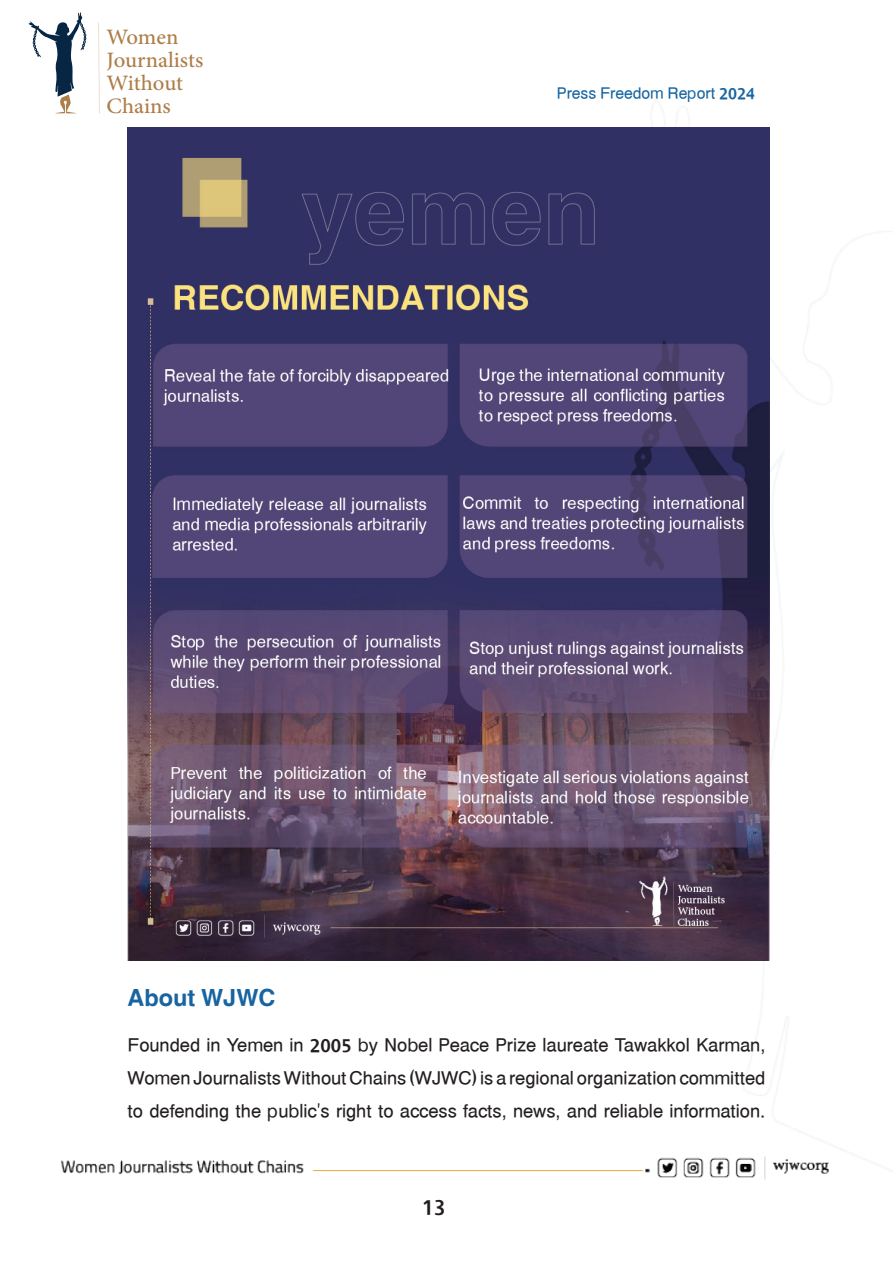
<style>
.page{position:relative;width:893px;height:1263px;background:#fff}
.page>*{position:absolute;margin:0;border:0;box-sizing:border-box;transform-origin:0 0}
.t1{font:30.75px/23.1px "Adobe Arabic";color:#ad7e48}
.t2{font:700 27px "Hacen Tunisia";color:#1864a1}
.t3{font:24px "Hacen Tunisia";color:#231f20}
.t4{font:21px/33px "Hacen Tunisia Lt";color:#231f20;text-align:justify}
.t5{font:18px "Hacen Tunisia Lt";color:#1665a2}
</style>
<div class="page">
<img style="left:28px;top:22px;width:865px;height:1158px">
<svg style="left:29px;top:12px;width:58px;height:101px"></svg>
<svg style="left:98px;top:22px;width:1px;height:92px"></svg>
<img style="left:128px;top:128px;width:642px;height:832px">
<h1 class="t1" style="left:107px;top:22px;width:98px">Women<br>Journalists<br>Without<br>Chains</h1>
<p class="t5" style="left:557px;top:81px;width:200px">Press Freedom Report 2024</p>
<p class="t2" style="left:128px;top:980px;width:149px">About WJWC</p>
<p class="t4" style="left:128px;top:1029px;width:639px">Founded in Yemen in 2005 by Nobel Peace Prize laureate Tawakkol Karman, Women Journalists Without Chains (WJWC) is a regional organization committed to defending the public’s right to access facts, news, and reliable information.</p>
<p class="t3" style="left:422px;top:1191px;width:25px">13</p>
</div>
